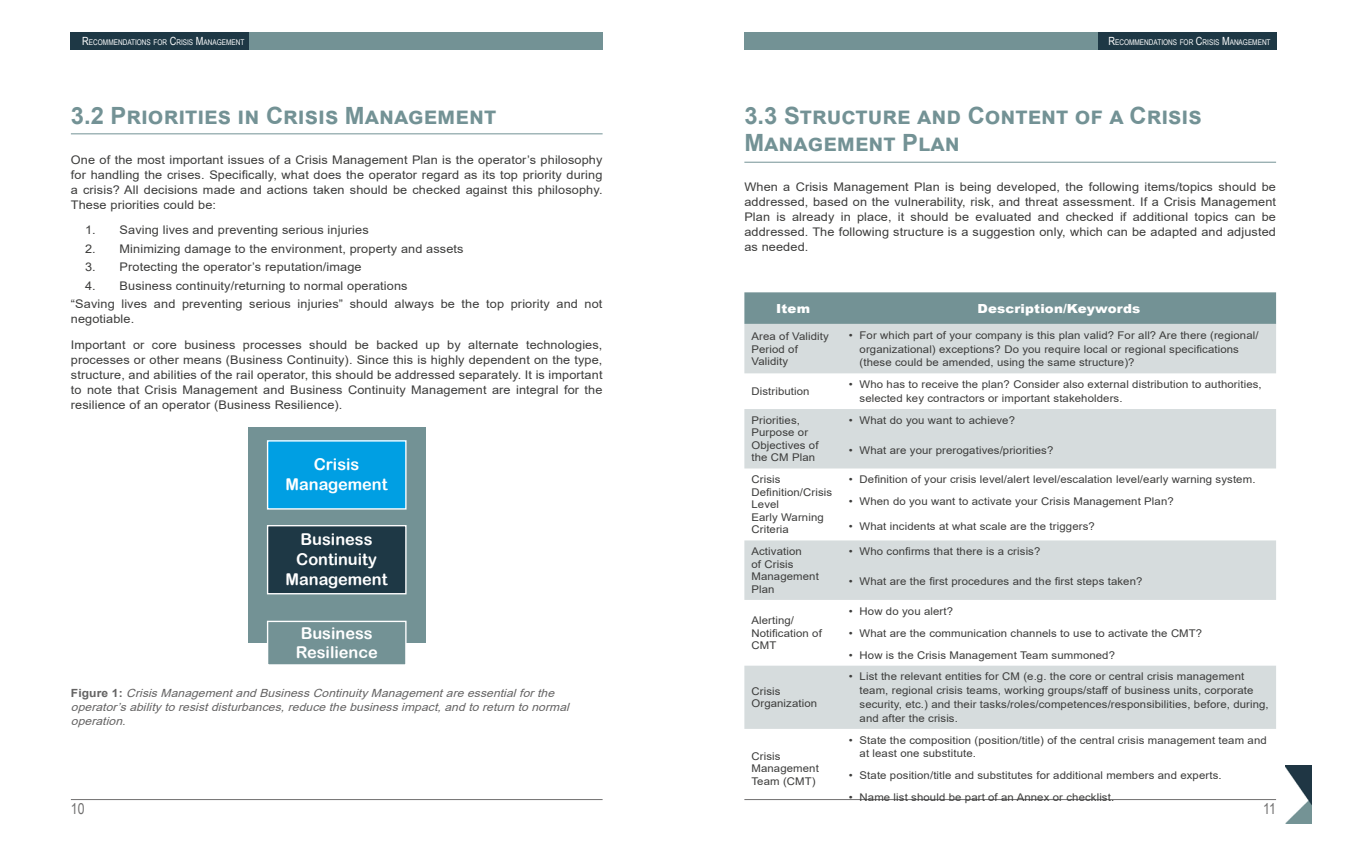
<style>
.page{position:relative;width:1347px;height:851px;background:#fff}
.page>*{position:absolute;margin:0;border:0;box-sizing:border-box;transform-origin:0 0}
.t1{font:700 23.75px/27.5px "Arial";color:#739295}
.t2{font:16.38px/19.6px "Arial Rounded MT Bold";color:#fff;text-align:center}
.t3{font:15px "Arial Narrow";color:#706f6f}
.t4{font:900 12.5px "Arial";letter-spacing:.01em;color:#fff;scale:1.07 1}
.t5{font:11.88px/15px "Arial";letter-spacing:.01em;color:#3c3c3b;text-align:justify;scale:1.07 1}
.t6{font:italic 11.25px/13.8px "Arial";color:#646363;scale:1.07 1}
.t7{font:10.62px/12.5px "Arial";letter-spacing:.01em;color:#3c3c3b;scale:1.07 1}
.t8{font:7.88px "Arial Narrow";color:#fff}
.s1{font-size:11.25px}
.s2{font-weight:700;font-style:normal}
</style>
<div class="page">
<img style="left:1285px;top:765px;width:26px;height:58px">
<hr style="left:744px;top:799px;width:532px;height:1px;background:#706f6f">
<div style="left:1097px;top:32px;width:179px;height:18px;background:#1e3845"></div>
<div style="left:744px;top:32px;width:353px;height:18px;background:#739295"></div>
<hr style="left:71px;top:799px;width:531px;height:1px;background:#706f6f">
<div style="left:71px;top:32px;width:179px;height:18px;background:#1e3845"></div>
<div style="left:249px;top:32px;width:353px;height:18px;background:#739295"></div>
<div style="left:248px;top:427px;width:177px;height:215px;background:#739295"></div>
<div style="left:267px;top:441px;width:139px;height:68px;background:#009fe3"></div>
<div style="left:267px;top:440px;width:139px;height:69px;border:1px solid #fff"></div>
<div style="left:267px;top:525px;width:139px;height:68px;background:#1e3845"></div>
<div style="left:267px;top:525px;width:139px;height:69px;border:1px solid #fff"></div>
<div style="left:267px;top:621px;width:139px;height:43px;background:#739295"></div>
<div style="left:267px;top:620px;width:139px;height:45px;border:1px solid #fff"></div>
<hr style="left:71px;top:133px;width:531px;height:1px;background:#739295">
<hr style="left:744px;top:162px;width:532px;height:1px;background:#739295">
<div style="left:744px;top:292px;width:532px;height:32px;background:#739295"></div>
<svg style="left:744px;top:324px;width:532px;height:144px;fill:#d6dcdd"></svg>
<svg style="left:744px;top:540px;width:532px;height:188px;fill:#d6dcdd"></svg>
<p class="t8" style="left:82px;top:36px;width:164px"><span class="s1">R</span>ECOMMENDATIONS FOR <span class="s1">C</span>RISIS <span class="s1">M</span>ANAGEMENT</p>
<h1 class="t1" style="left:71px;top:102px;width:427px">3.2 Priorities in Crisis Management</h1>
<p class="t5" style="left:71px;top:152px;width:498px">One of the most important issues of a Crisis Management Plan is the operator’s philosophy for handling the crises. Specifically, what does the operator regard as its top priority during a crisis? All decisions made and actions taken should be checked against this philosophy.<br>These priorities could be:</p>
<p class="t5" style="left:85px;top:222px;width:267px">1. Saving lives and preventing serious injuries</p>
<p class="t5" style="left:85px;top:241px;width:355px">2. Minimizing damage to the environment, property and assets</p>
<p class="t5" style="left:85px;top:259px;width:260px">3. Protecting the operator’s reputation/image</p>
<p class="t5" style="left:71px;top:276px;width:498px;line-height:18.5px;text-indent:14px">4. Business continuity/returning to normal operations<br>“Saving lives and preventing serious injuries” should always be the top priority and not</p>
<p class="t5" style="left:71px;top:306px;width:498px;line-height:25.6px">negotiable.<br>Important or core business processes should be backed up by alternate technologies,</p>
<p class="t5" style="left:71px;top:352px;width:498px">processes or other means (Business Continuity). Since this is highly dependent on the type, structure, and abilities of the rail operator, this should be addressed separately. It is important to note that Crisis Management and Business Continuity Management are integral for the resilience of an operator (Business Resilience).</p>
<h2 class="t2" style="left:286px;top:454px;width:103px">Crisis<br>Management</h2>
<h2 class="t2" style="left:286px;top:529px;width:103px">Business<br>Continuity<br>Management</h2>
<h2 class="t2" style="left:296px;top:622px;width:84px">Business<br>Resilience</h2>
<p class="t6" style="left:71px;top:686px;width:471px"><span class="s2">F i g u r e 1 :</span> CrisisManagementandBusinessContinuityManagementareessentialforthe operator’sabilitytoresistdisturbances,reducethebusinessimpact,andtoreturntonormal operation.</p>
<h3 class="t3" style="left:71px;top:797px;width:15px">10</h3>
<p class="t8" style="left:1108px;top:36px;width:164px"><span class="s1">R</span>ECOMMENDATIONS FOR <span class="s1">C</span>RISIS <span class="s1">M</span>ANAGEMENT</p>
<h1 class="t1" style="left:744px;top:102px;width:459px">3.3 Structure and Content of a Crisis<br>Management Plan</h1>
<p class="t5" style="left:744px;top:179px;width:498px">When a Crisis Management Plan is being developed, the following items/topics should be addressed, based on the vulnerability, risk, and threat assessment. If a Crisis Management Plan is already in place, it should be evaluated and checked if additional topics can be addressed. The following structure is a suggestion only, which can be adapted and adjusted as needed.</p>
<p class="t4" style="left:776px;top:299px;width:33px">Item</p>
<p class="t4" style="left:977px;top:299px;width:154px">Description/Keywords</p>
<p class="t7" style="left:751px;top:330px;width:74px">Area of Validity<br>Period of<br>Validity</p>
<p class="t7" style="left:859px;top:328px;width:374px;line-height:13.8px;text-indent:-11px">• For which part of your company is this plan valid? For all? Are there (regional/ organizational) exceptions? Do you require local or regional specifications (these could be amended, using the same structure)?</p>
<p class="t7" style="left:751px;top:385px;width:56px">Distribution</p>
<p class="t7" style="left:859px;top:377px;width:377px;line-height:13.8px;text-indent:-11px">• Who has to receive the plan? Consider also external distribution to authorities, selected key contractors or important stakeholders.</p>
<p class="t7" style="left:751px;top:414px;width:64px">Priorities,<br>Purpose or<br>Objectives of the CM Plan</p>
<p class="t7" style="left:849px;top:414px;width:157px">• What do you want to achieve?</p>
<p class="t7" style="left:849px;top:443px;width:193px">• What are your prerogatives/priorities?</p>
<p class="t7" style="left:751px;top:473px;width:77px">Crisis<br>Definition/Crisis<br>Level<br>Early Warning<br>Criteria</p>
<p class="t7" style="left:849px;top:473px;width:381px">• Definition of your crisis level/alert level/escalation level/early warning system.</p>
<p class="t7" style="left:849px;top:495px;width:305px">• When do you want to activate your Crisis Management Plan?</p>
<p class="t7" style="left:849px;top:520px;width:231px">• What incidents at what scale are the triggers?</p>
<p class="t7" style="left:751px;top:545px;width:64px">Activation<br>of Crisis<br>Management<br>Plan</p>
<p class="t7" style="left:849px;top:545px;width:180px">• Who confirms that there is a crisis?</p>
<p class="t7" style="left:849px;top:575px;width:276px">• What are the first procedures and the first steps taken?</p>
<p class="t7" style="left:751px;top:614px;width:67px">Alerting/<br>Notification of<br>CMT</p>
<p class="t7" style="left:751px;top:684px;width:63px">Crisis<br>Organization</p>
<p class="t7" style="left:751px;top:749px;width:64px">Crisis<br>Management<br>Team (CMT)</p>
<p class="t7" style="left:849px;top:604px;width:99px">• How do you alert?</p>
<p class="t7" style="left:849px;top:626px;width:332px">• What are the communication channels to use to activate the CMT?</p>
<p class="t7" style="left:849px;top:648px;width:250px">• How is the Crisis Management Team summoned?</p>
<p class="t7" style="left:859px;top:669px;width:384px;line-height:13.8px;text-indent:-11px">• List the relevant entities for CM (e.g. the core or central crisis management team, regional crisis teams, working groups/staff of business units, corporate security, etc.) and their tasks/roles/competences/responsibilities, before, during, and after the crisis.</p>
<p class="t7" style="left:859px;top:732px;width:382px;line-height:13.8px;text-indent:-11px">• State the composition (position/title) of the central crisis management team and at least one substitute.</p>
<p class="t7" style="left:849px;top:769px;width:350px">• State position/title and substitutes for additional members and experts.</p>
<p class="t7" style="left:849px;top:791px;width:249px">• Name list should be part of an Annex or checklist.</p>
<h3 class="t3" style="left:1263px;top:797px;width:14px">11</h3>
</div>
